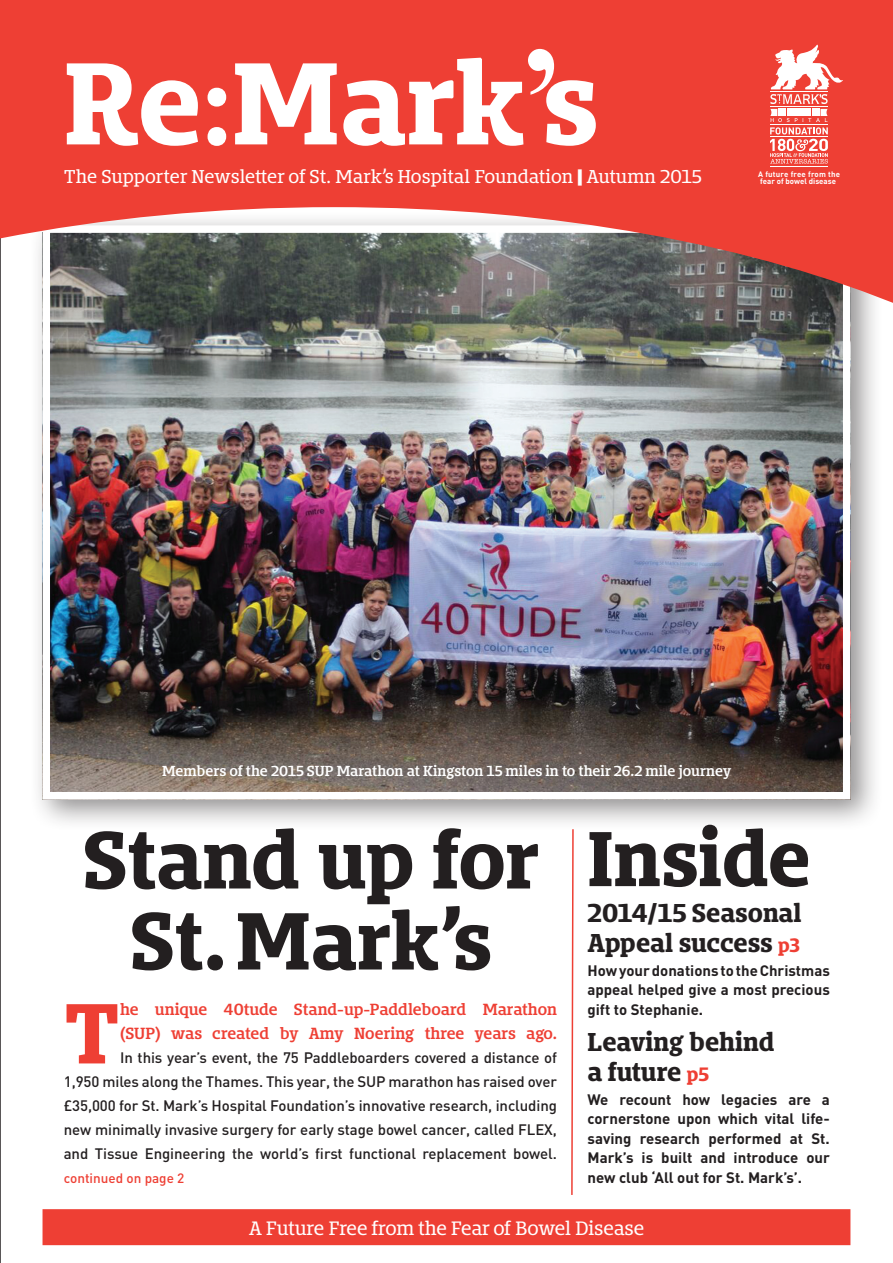
<style>
.page{position:relative;width:893px;height:1263px;background:#fff}
.page>*{position:absolute;margin:0;border:0;box-sizing:border-box;transform-origin:0 0}
.t1{font:700 108px "Bommer Slab";letter-spacing:-.01em;color:#fff}
.t2{font:700 79.05px "Bommer Slab";color:#ee3f34}
.t3{font:700 75px/81px "Bommer Slab";letter-spacing:-.005em;color:#231f20;text-align:center}
.t4{font:700 72px "Bommer Slab";letter-spacing:-.005em;color:#231f20}
.t5{font:700 24px/30px "Bommer Slab";letter-spacing:-.005em;color:#231f20}
.t6{font:18px "Bommer Slab";letter-spacing:-.01em;color:#fff}
.t7{font:17.25px "Bommer Slab";letter-spacing:-.005em;color:#fff}
.t8{font:500 15px/24px "DIN";letter-spacing:-.005em;color:#231f20;text-align:right}
.t9{font:700 15px/19.5px "DIN";color:#231f20;text-align:justify}
.t10{font:600 13.5px "Bommer Slab";letter-spacing:-.005em;color:#fff}
.t11{font:500 13.5px "DIN";color:#ee3f34}
.t12{font:700 7.8px/7.6px "DIN";color:#fff}
.s1{font-weight:600}
.s2{font-family:"Times New Roman";font-size:141px}
.s3{font-weight:900}
.s4{font-family:"Bommer Slab";font-weight:600;color:#ee3f34}
.s5{font-size:18px;color:#ee3f34}
</style>
<div class="page">
<div style="left:43px;top:1209px;width:807px;height:36px;background:#ee3f34"></div>
<svg style="left:571px;top:831px;width:3px;height:364px"></svg>
<hr style="left:0;top:0;width:1px;height:1263px;background:#231f20">
<div style="left:27px;top:209px;width:856px;height:622px;background:#231f20;opacity:.5"></div>
<img style="left:52px;top:308px;width:789px;height:482px">
<div style="left:43px;top:225px;width:807px;height:574px;border:8px solid #fff"></div>
<svg style="left:0;top:204px;width:893px;height:104px;background:#99706b"></svg>
<div style="left:0;top:0;width:893px;height:204px;background:#ee3f34"></div>
<hr style="left:770px;top:167px;width:58px;height:1px;background:#fff">
<svg style="left:770px;top:45px;width:73px;height:119px"></svg>
<p class="t1" style="left:64px;top:23px;width:537px">Re<span class="s1">:</span>Mark<span class="s2">’</span>s</p>
<p class="t7" style="left:64px;top:164px;width:640px">The Supporter Newsletter of St. Mark’s Hospital Foundation <span class="s3">|</span> Autumn 2015</p>
<p class="t12" style="left:758px;top:170px;width:83px">A future free from the fear of bowel disease</p>
<p class="t10" style="left:162px;top:761px;width:571px">Members of the 2015 SUP Marathon at Kingston 15 miles in to their 26.2 mile journey</p>
<p class="t3" style="left:83px;top:819px;width:459px">Stand up for<br>St.Mark’s</p>
<p class="t2" style="left:64px;top:974px;width:58px">T</p>
<p class="t8" style="left:64px;top:997px;width:495px"><span class="s4">he unique 40tude Stand-up-Paddleboard Marathon<br>(SUP) was created by Amy Noering three years ago.<br></span>In this year’s event, the 75 Paddleboarders covered a distance of<br>1,950 miles along the Thames. This year, the SUP marathon has raised over £35,000 for St. Mark’s Hospital Foundation’s innovative research, including new minimally invasive surgery for early stage bowel cancer, called FLEX, and Tissue Engineering the world’s first functional replacement bowel.</p>
<p class="t11" style="left:64px;top:1170px;width:122px">continued on page 2</p>
<p class="t4" style="left:587px;top:805px;width:225px">Inside</p>
<p class="t5" style="left:587px;top:898px;width:216px">2014/15 Seasonal<br>Appeal success <span class="s5">p3</span></p>
<p class="t9" style="left:587px;top:960px;width:244px">How your donations to the Christmas appeal helped give a most precious gift to Stephanie.</p>
<p class="t5" style="left:587px;top:1027px;width:188px">Leaving behind a future <span class="s5">p5</span></p>
<p class="t9" style="left:587px;top:1089px;width:244px">We recount how legacies are a cornerstone upon which vital life&shy;saving research performed at St.<br>Mark’s is built and introduce our new club ‘All out for St. Mark’s’.</p>
<p class="t6" style="left:249px;top:1215px;width:397px">A Future Free from the Fear of Bowel Disease</p>
</div>
